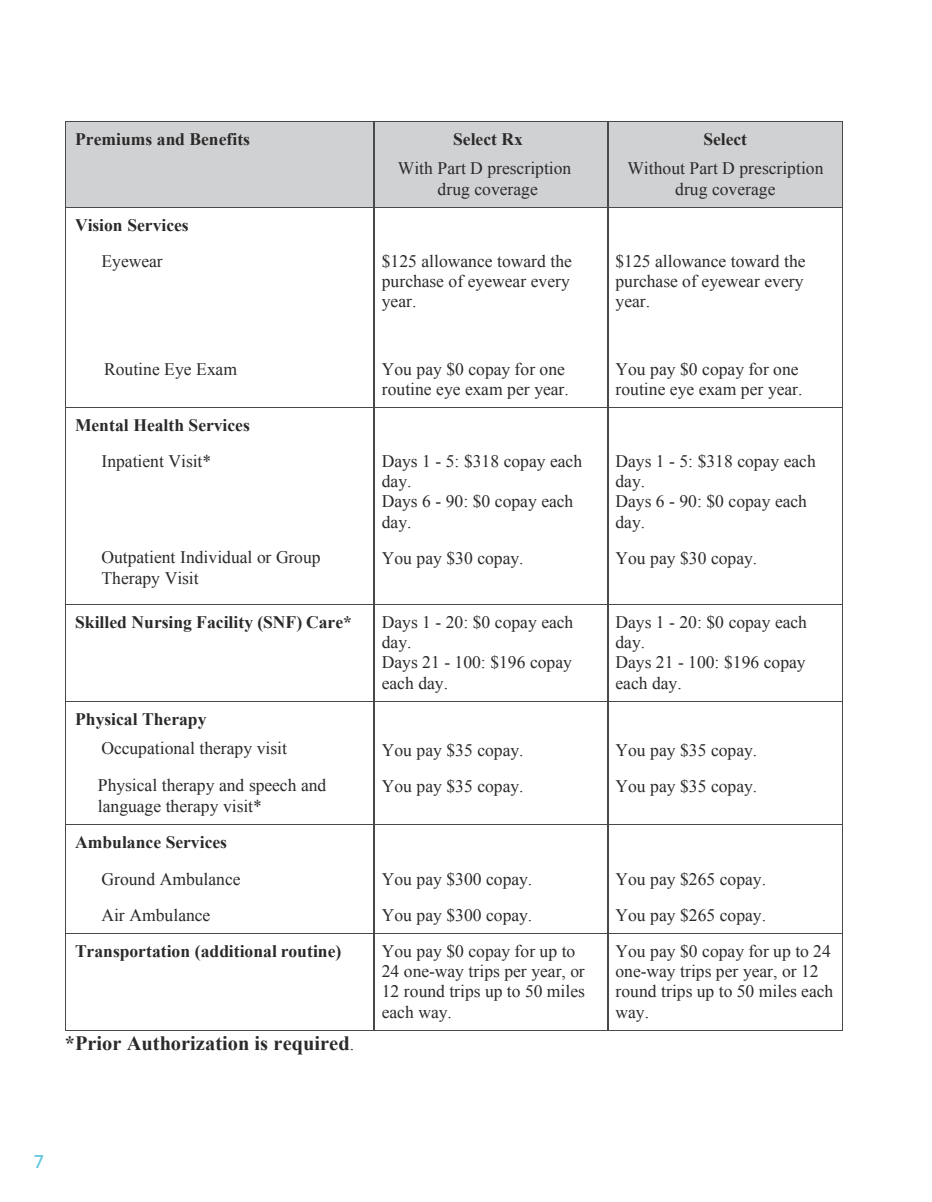
<style>
.page{position:relative;width:932px;height:1202px;background:#fff}
.page>*{position:absolute;margin:0;border:0;box-sizing:border-box;transform-origin:0 0}
.t1{font:700 20.4px "Times New Roman";color:#2b292a}
.t2{font:600 18px "Sharp Sans";color:#63c7df}
.t3{font:17.55px/20.2px "Times New Roman";color:#2b292a}
.t4{font:700 17.55px "Times New Roman";color:#2b292a}
.s1{font-weight:400;font-size:17.55px}
</style>
<div class="page">
<div style="left:66px;top:122px;width:308px;height:85px;background:#d0d1d3"></div>
<div style="left:375px;top:122px;width:232px;height:36px;background:#d0d1d3"></div>
<div style="left:375px;top:158px;width:232px;height:20px;background:#d0d1d3"></div>
<div style="left:375px;top:178px;width:232px;height:29px;background:#d0d1d3"></div>
<div style="left:609px;top:122px;width:232px;height:36px;background:#d0d1d3"></div>
<div style="left:609px;top:158px;width:232px;height:20px;background:#d0d1d3"></div>
<div style="left:609px;top:178px;width:232px;height:29px;background:#d0d1d3"></div>
<hr style="left:66px;top:121px;width:308px;height:1px;background:#48494a">
<hr style="left:374px;top:121px;width:233px;height:1px;background:#48494a">
<hr style="left:608px;top:121px;width:234px;height:1px;background:#48494a">
<hr style="left:65px;top:122px;width:1px;height:85px;background:#48494a">
<hr style="left:374px;top:122px;width:1px;height:85px;background:#48494a">
<hr style="left:607px;top:122px;width:2px;height:85px;background:#48494a">
<hr style="left:842px;top:122px;width:1px;height:85px;background:#48494a">
<hr style="left:66px;top:207px;width:308px;height:1px;background:#48494a">
<hr style="left:375px;top:207px;width:232px;height:1px;background:#48494a">
<hr style="left:609px;top:207px;width:233px;height:1px;background:#48494a">
<hr style="left:65px;top:208px;width:1px;height:35px;background:#48494a">
<hr style="left:374px;top:208px;width:1px;height:35px;background:#48494a">
<hr style="left:607px;top:208px;width:2px;height:35px;background:#48494a">
<hr style="left:842px;top:208px;width:1px;height:35px;background:#48494a">
<hr style="left:65px;top:243px;width:1px;height:108px;background:#48494a">
<hr style="left:374px;top:243px;width:1px;height:108px;background:#48494a">
<hr style="left:607px;top:243px;width:2px;height:108px;background:#48494a">
<hr style="left:842px;top:243px;width:1px;height:108px;background:#48494a">
<hr style="left:65px;top:351px;width:1px;height:56px;background:#48494a">
<hr style="left:374px;top:351px;width:1px;height:56px;background:#48494a">
<hr style="left:607px;top:351px;width:2px;height:56px;background:#48494a">
<hr style="left:842px;top:351px;width:1px;height:56px;background:#48494a">
<hr style="left:66px;top:407px;width:308px;height:1px;background:#48494a">
<hr style="left:375px;top:407px;width:232px;height:1px;background:#48494a">
<hr style="left:609px;top:407px;width:233px;height:1px;background:#48494a">
<hr style="left:65px;top:408px;width:1px;height:36px;background:#48494a">
<hr style="left:374px;top:408px;width:1px;height:36px;background:#48494a">
<hr style="left:607px;top:408px;width:2px;height:36px;background:#48494a">
<hr style="left:842px;top:408px;width:1px;height:36px;background:#48494a">
<hr style="left:65px;top:444px;width:1px;height:96px;background:#48494a">
<hr style="left:374px;top:444px;width:1px;height:96px;background:#48494a">
<hr style="left:607px;top:444px;width:2px;height:96px;background:#48494a">
<hr style="left:842px;top:444px;width:1px;height:96px;background:#48494a">
<hr style="left:65px;top:540px;width:1px;height:64px;background:#48494a">
<hr style="left:374px;top:540px;width:1px;height:64px;background:#48494a">
<hr style="left:607px;top:540px;width:2px;height:64px;background:#48494a">
<hr style="left:842px;top:540px;width:1px;height:64px;background:#48494a">
<hr style="left:66px;top:604px;width:308px;height:1px;background:#48494a">
<hr style="left:375px;top:604px;width:232px;height:1px;background:#48494a">
<hr style="left:609px;top:604px;width:233px;height:1px;background:#48494a">
<hr style="left:65px;top:604px;width:1px;height:97px;background:#48494a">
<hr style="left:374px;top:604px;width:1px;height:97px;background:#48494a">
<hr style="left:607px;top:604px;width:2px;height:97px;background:#48494a">
<hr style="left:842px;top:604px;width:1px;height:97px;background:#48494a">
<hr style="left:66px;top:701px;width:308px;height:1px;background:#48494a">
<hr style="left:375px;top:701px;width:232px;height:1px;background:#48494a">
<hr style="left:609px;top:701px;width:233px;height:1px;background:#48494a">
<hr style="left:65px;top:702px;width:1px;height:66px;background:#48494a">
<hr style="left:374px;top:702px;width:1px;height:66px;background:#48494a">
<hr style="left:607px;top:702px;width:2px;height:66px;background:#48494a">
<hr style="left:842px;top:702px;width:1px;height:66px;background:#48494a">
<hr style="left:65px;top:768px;width:1px;height:56px;background:#48494a">
<hr style="left:374px;top:768px;width:1px;height:56px;background:#48494a">
<hr style="left:607px;top:768px;width:2px;height:56px;background:#48494a">
<hr style="left:842px;top:768px;width:1px;height:56px;background:#48494a">
<hr style="left:66px;top:824px;width:308px;height:1px;background:#48494a">
<hr style="left:375px;top:824px;width:232px;height:1px;background:#48494a">
<hr style="left:609px;top:824px;width:233px;height:1px;background:#48494a">
<hr style="left:65px;top:825px;width:1px;height:36px;background:#48494a">
<hr style="left:374px;top:825px;width:1px;height:36px;background:#48494a">
<hr style="left:607px;top:825px;width:2px;height:36px;background:#48494a">
<hr style="left:842px;top:825px;width:1px;height:36px;background:#48494a">
<hr style="left:65px;top:861px;width:1px;height:36px;background:#48494a">
<hr style="left:374px;top:861px;width:1px;height:36px;background:#48494a">
<hr style="left:607px;top:861px;width:2px;height:36px;background:#48494a">
<hr style="left:842px;top:861px;width:1px;height:36px;background:#48494a">
<hr style="left:65px;top:897px;width:1px;height:35px;background:#48494a">
<hr style="left:374px;top:897px;width:1px;height:35px;background:#48494a">
<hr style="left:607px;top:897px;width:2px;height:35px;background:#48494a">
<hr style="left:842px;top:897px;width:1px;height:35px;background:#48494a">
<hr style="left:66px;top:932px;width:308px;height:1px;background:#48494a">
<hr style="left:375px;top:932px;width:232px;height:1px;background:#48494a">
<hr style="left:609px;top:932px;width:233px;height:1px;background:#48494a">
<hr style="left:65px;top:933px;width:1px;height:97px;background:#48494a">
<hr style="left:66px;top:1030px;width:308px;height:1px;background:#48494a">
<hr style="left:374px;top:933px;width:1px;height:97px;background:#48494a">
<hr style="left:374px;top:1030px;width:233px;height:1px;background:#48494a">
<hr style="left:607px;top:933px;width:2px;height:97px;background:#48494a">
<hr style="left:608px;top:1030px;width:234px;height:1px;background:#48494a">
<hr style="left:842px;top:933px;width:1px;height:97px;background:#48494a">
<p class="t4" style="left:75px;top:127px;width:177px">Premiums and Benefits</p>
<p class="t4" style="left:453px;top:127px;width:71px">Select Rx</p>
<p class="t3" style="left:398px;top:157px;width:175px;line-height:20.7px;text-align:center">With Part D prescription drug coverage</p>
<p class="t4" style="left:703px;top:127px;width:45px">Select</p>
<p class="t3" style="left:627px;top:157px;width:197px;line-height:20.7px;text-align:center">Without Part D prescription drug coverage</p>
<p class="t4" style="left:75px;top:213px;width:115px">Vision Services</p>
<p class="t3" style="left:101px;top:250px;width:63px">Eyewear</p>
<p class="t3" style="left:382px;top:250px;width:192px">$125 allowance toward the purchase of eyewear every year.</p>
<p class="t3" style="left:615px;top:250px;width:192px">$125 allowance toward the purchase of eyewear every year.</p>
<p class="t3" style="left:104px;top:358px;width:134px">Routine Eye Exam</p>
<p class="t3" style="left:382px;top:358px;width:189px">You pay $0 copay for one routine eye exam per year.</p>
<p class="t3" style="left:615px;top:358px;width:189px">You pay $0 copay for one routine eye exam per year.</p>
<p class="t4" style="left:75px;top:413px;width:176px">Mental Health Services</p>
<p class="t3" style="left:101px;top:451px;width:111px">Inpatient Visit*</p>
<p class="t3" style="left:382px;top:451px;width:202px">Days 1 - 5: $318 copay each day.</p>
<p class="t3" style="left:382px;top:491px;width:193px">Days 6 - 90: $0 copay each day.</p>
<p class="t3" style="left:382px;top:547px;width:143px">You pay $30 copay.</p>
<p class="t3" style="left:615px;top:451px;width:202px">Days 1 - 5: $318 copay each day.</p>
<p class="t3" style="left:615px;top:491px;width:193px">Days 6 - 90: $0 copay each day.</p>
<p class="t3" style="left:615px;top:547px;width:143px">You pay $30 copay.</p>
<p class="t3" style="left:101px;top:547px;width:221px">Outpatient Individual or Group<br>Therapy Visit</p>
<p class="t4" style="left:75px;top:610px;width:278px">Skilled Nursing Facility (SNF) Care*</p>
<p class="t3" style="left:382px;top:612px;width:193px">Days 1 - 20: $0 copay each day.</p>
<p class="t3" style="left:382px;top:652px;width:192px">Days 21 - 100: $196 copay each day.</p>
<p class="t3" style="left:615px;top:612px;width:193px">Days 1 - 20: $0 copay each day.</p>
<p class="t3" style="left:615px;top:652px;width:192px">Days 21 - 100: $196 copay each day.</p>
<p class="t4" style="left:75px;top:707px;width:133px">Physical Therapy</p>
<p class="t3" style="left:101px;top:737px;width:187px">Occupational therapy visit</p>
<p class="t3" style="left:382px;top:739px;width:143px">You pay $35 copay.</p>
<p class="t3" style="left:615px;top:739px;width:143px">You pay $35 copay.</p>
<p class="t3" style="left:98px;top:775px;width:230px">Physical therapy and speech and language therapy visit*</p>
<p class="t3" style="left:382px;top:775px;width:143px">You pay $35 copay.</p>
<p class="t3" style="left:615px;top:775px;width:143px">You pay $35 copay.</p>
<p class="t4" style="left:75px;top:830px;width:153px">Ambulance Services</p>
<p class="t3" style="left:101px;top:868px;width:141px">Ground Ambulance</p>
<p class="t3" style="left:101px;top:904px;width:110px">Air Ambulance</p>
<p class="t3" style="left:382px;top:868px;width:152px">You pay $300 copay.</p>
<p class="t3" style="left:382px;top:904px;width:152px">You pay $300 copay.</p>
<p class="t3" style="left:615px;top:868px;width:152px">You pay $265 copay.</p>
<p class="t3" style="left:615px;top:904px;width:152px">You pay $265 copay.</p>
<p class="t4" style="left:75px;top:938px;width:268px">Transportation (additional routine)</p>
<p class="t3" style="left:382px;top:940px;width:205px">You pay $0 copay for up to<br>24 one-way trips per year, or<br>12 round trips up to 50 miles each way.</p>
<p class="t3" style="left:615px;top:940px;width:219px">You pay $0 copay for up to 24 one-way trips per year, or 12 round trips up to 50 miles each way.</p>
<p class="t1" style="left:65px;top:1028px;width:291px">*Prior Authorization is required<span class="s1">.</span></p>
<p class="t2" style="left:34px;top:1148px;width:12px">7</p>
</div>
